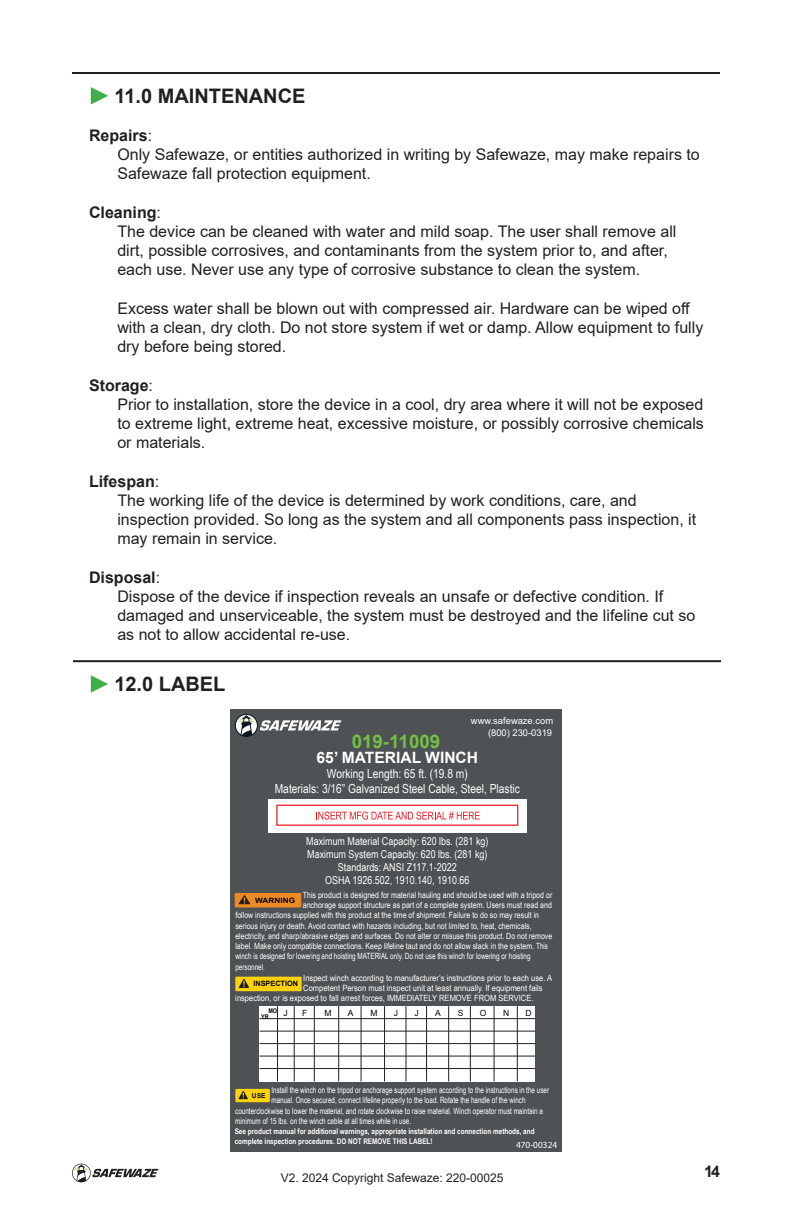
<style>
.page{position:relative;width:792px;height:1224px;background:#fff}
.page>*{position:absolute;margin:0;border:0;box-sizing:border-box;transform-origin:0 0}
.t1{font:700 20px "Arial";color:#231f20}
.t2{font:700 18.8px "Arial";color:#74bf43}
.t3{font:16px/19.2px "Arial";color:#231f20}
.t4{font:700 16px "Arial";color:#231f20}
.t5{font:700 15.6px "Arial";color:#fff}
.t6{font:12.4px/15px "Arial Narrow";color:#fdfefe;text-align:center}
.t7{font:12px "Arial";color:#231f20}
.t8{font:11px/13.2px "Arial Narrow";color:#fdfefe;text-align:center}
.t9{font:9.4px "Arial";color:#fff}
.t10{font:9.4px "Myriad Pro";color:#fff}
.t11{font:8.6px "Arial Narrow";color:#fff}
.t12{font:8.6px "Arial Narrow";color:#fff;scale:.9 1}
.t13{font:8.6px "Arial Narrow";color:#fff;scale:1.07 1}
.t14{font:8.6px "Arial";color:#090506}
.t15{font:700 7.8px/9.4px "Arial Narrow";color:#fff}
.t16{font:700 7.4px "Arial";color:#050504}
.t17{font:700 7.4px "Arial";color:#050504;scale:1.13 1}
.t18{font:700 6.8px "Arial";color:#050504}
.t19{font:700 6.4px "Arial";color:#090506;scale:.86 1}
.s1{color:#40ae49}
.s2{font-weight:400}
.s3{color:#fff}
.s4{font-weight:400;font-size:8.6px}
</style>
<div class="page">
<svg style="left:72px;top:1164px;width:86px;height:18px"></svg>
<hr style="left:72px;top:72px;width:648px;height:2px;background:#231f20">
<hr style="left:73px;top:660px;width:648px;height:2px;background:#231f20">
<div style="left:230px;top:710px;width:332px;height:442px;background:#4e5255"></div>
<div style="left:235px;top:714px;width:22px;height:22px;background:#30373c;border-radius:50%"></div>
<div style="left:235px;top:714px;width:23px;height:23px;border:1px solid #0d1720;border-radius:50%"></div>
<svg style="left:237px;top:715px;width:105px;height:21px"></svg>
<div style="left:268px;top:799px;width:259px;height:34px;background:#fff"></div>
<div style="left:276px;top:805px;width:242px;height:21px;border:1px solid #ee1d23"></div>
<svg style="left:316px;top:812px;width:164px;height:8px"></svg>
<div style="left:235px;top:893px;width:66px;height:14px;background:#ed8b22"></div>
<svg style="left:238px;top:895px;width:12px;height:9px"></svg>
<div style="left:260px;top:1006px;width:275px;height:75px;background:#fff"></div>
<hr style="left:260px;top:1018px;width:275px;height:1px;background:#231f20">
<hr style="left:260px;top:1031px;width:275px;height:1px;background:#231f20">
<hr style="left:260px;top:1043px;width:275px;height:1px;background:#231f20">
<hr style="left:260px;top:1056px;width:275px;height:1px;background:#231f20">
<hr style="left:277px;top:1006px;width:1px;height:75px;background:#231f20">
<hr style="left:294px;top:1006px;width:1px;height:75px;background:#231f20">
<hr style="left:314px;top:1006px;width:1px;height:75px;background:#231f20">
<hr style="left:338px;top:1006px;width:1px;height:75px;background:#231f20">
<hr style="left:361px;top:1006px;width:1px;height:75px;background:#231f20">
<hr style="left:384px;top:1006px;width:1px;height:75px;background:#231f20">
<hr style="left:406px;top:1006px;width:1px;height:75px;background:#231f20">
<hr style="left:426px;top:1006px;width:1px;height:75px;background:#231f20">
<hr style="left:448px;top:1006px;width:1px;height:75px;background:#231f20">
<hr style="left:470px;top:1006px;width:1px;height:75px;background:#231f20">
<hr style="left:517px;top:1006px;width:1px;height:75px;background:#231f20">
<hr style="left:494px;top:1006px;width:1px;height:75px;background:#231f20">
<hr style="left:260px;top:1068px;width:275px;height:1px;background:#231f20">
<div style="left:235px;top:1089px;width:35px;height:13px;background:#fdd10b"></div>
<svg style="left:238px;top:1091px;width:10px;height:8px"></svg>
<div style="left:235px;top:977px;width:67px;height:14px;background:#fdd10b"></div>
<svg style="left:239px;top:979px;width:10px;height:9px"></svg>
<p class="t1" style="left:89px;top:81px;width:218px"><span class="s1">►</span> 11.0 MAINTENANCE</p>
<p class="t4" style="left:89px;top:124px;width:65px">Repairs<span class="s2">:</span></p>
<p class="t3" style="left:117px;top:145px;width:584px">Only Safewaze, or entities authorized in writing by Safewaze, may make repairs to<br>Safewaze fall protection equipment.</p>
<p class="t4" style="left:89px;top:201px;width:74px">Cleaning<span class="s2">:</span></p>
<p class="t3" style="left:117px;top:222px;width:561px">The device can be cleaned with water and mild soap. The user shall remove all dirt, possible corrosives, and contaminants from the system prior to, and after, each use. Never use any type of corrosive substance to clean the system.</p>
<p class="t3" style="left:117px;top:298px;width:588px">Excess water shall be blown out with compressed air. Hardware can be wiped off with a clean, dry cloth. Do not store system if wet or damp. Allow equipment to fully dry before being stored.</p>
<p class="t4" style="left:89px;top:374px;width:66px">Storage<span class="s2">:</span></p>
<p class="t3" style="left:117px;top:394px;width:588px;text-align:justify">Prior to installation, store the device in a cool, dry area where it will not be exposed to extreme light, extreme heat, excessive moisture, or possibly corrosive chemicals or materials.</p>
<p class="t4" style="left:89px;top:470px;width:72px">Lifespan<span class="s2">:</span></p>
<p class="t3" style="left:117px;top:490px;width:580px">The working life of the device is determined by work conditions, care, and inspection provided. So long as the system and all components pass inspection, it may remain in service.</p>
<p class="t4" style="left:89px;top:566px;width:73px">Disposal<span class="s2">:</span></p>
<p class="t3" style="left:117px;top:586px;width:580px">Dispose of the device if inspection reveals an unsafe or defective condition. If damaged and unserviceable, the system must be destroyed and the lifeline cut so as not to allow accidental re-use.</p>
<p class="t1" style="left:89px;top:670px;width:138px"><span class="s1">►</span> 12.0 LABEL</p>
<p class="t2" style="left:352px;top:728px;width:90px">019-11009</p>
<p class="t9" style="left:471px;top:714px;width:84px">www.safewaze.com</p>
<p class="t9" style="left:488px;top:726px;width:65px">(800) 230-0319</p>
<p class="t5" style="left:317px;top:746px;width:163px">65’ MATERIAL WINCH</p>
<p class="t6" style="left:275px;top:766px;width:247px">Working Length: 65 ft. (19.8 m)<br>Materials: 3/16” Galvanized Steel Cable, Steel, Plastic</p>
<p class="t8" style="left:306px;top:834px;width:184px">Maximum Material Capacity: 620 lbs. (281 kg)<br>Maximum System Capacity: 620 lbs. (281 kg)<br><span class="s3">Standards: ANSI Z117.1-2022<br>OSHA 1926.502, 1910.140, 1910.66</span></p>
<p class="t11" style="left:303px;top:888px;width:251px">This product is designed for material hauling and should be used with a tripod or</p>
<p class="t11" style="left:303px;top:899px;width:251px">anchorage support structure as part of a complete system. Users must read and</p>
<p class="t11" style="left:235px;top:909px;width:305px">follow instructions supplied with this product at the time of shipment. Failure to do so may result in</p>
<p class="t11" style="left:235px;top:919px;width:298px">serious injury or death. Avoid contact with hazards including, but not limited to, heat, chemicals,</p>
<p class="t11" style="left:235px;top:930px;width:319px">electricity, and sharp/abrasive edges and surfaces. Do not alter or misuse this product. Do not remove</p>
<p class="t11" style="left:235px;top:940px;width:314px">label. Make only compatible connections. Keep lifeline taut and do not allow slack in the system. This</p>
<p class="t12" style="left:235px;top:950px;width:330px">winch is designed for lowering and hoisting MATERIAL only. Do not use this winch for lowering or hoisting</p>
<p class="t12" style="left:235px;top:960px;width:34px">personnel.</p>
<p class="t17" style="left:255px;top:895px;width:37px">WARNING</p>
<p class="t13" style="left:303px;top:971px;width:234px">Inspect winch according to manufacturer’s instructions prior to each use. A</p>
<p class="t13" style="left:303px;top:981px;width:225px">Competent Person must inspect unit at least annually. If equipment fails</p>
<p class="t13" style="left:235px;top:992px;width:280px">inspection, or is exposed to fall arrest forces, IMMEDIATELY REMOVE FROM SERVICE.</p>
<p class="t16" style="left:253px;top:979px;width:46px">INSPECTION</p>
<p class="t19" style="left:268px;top:1006px;width:24px">MO <span class="s4">J</span></p>
<p class="t14" style="left:302px;top:1007px;width:7px">F</p>
<p class="t14" style="left:325px;top:1007px;width:9px">M</p>
<p class="t14" style="left:348px;top:1007px;width:7px">A</p>
<p class="t14" style="left:371px;top:1007px;width:9px">M</p>
<p class="t14" style="left:394px;top:1007px;width:6px">J</p>
<p class="t14" style="left:415px;top:1007px;width:6px">J</p>
<p class="t14" style="left:435px;top:1007px;width:7px">A</p>
<p class="t14" style="left:458px;top:1007px;width:7px">S</p>
<p class="t14" style="left:480px;top:1007px;width:8px">O</p>
<p class="t14" style="left:503px;top:1007px;width:8px">N</p>
<p class="t14" style="left:525px;top:1007px;width:8px">D</p>
<p class="t19" style="left:261px;top:1012px;width:10px">YR</p>
<p class="t12" style="left:271px;top:1084px;width:310px">Install the winch on the tripod or anchorage support system according to the instructions in the user</p>
<p class="t12" style="left:271px;top:1094px;width:284px">manual. Once secured, connect lifeline properly to the load. Rotate the handle of the winch</p>
<p class="t12" style="left:235px;top:1104px;width:343px">counterclockwise to lower the material, and rotate clockwise to raise material. Winch operator must maintain a</p>
<p class="t12" style="left:235px;top:1115px;width:197px">minimum of 15 lbs. on the winch cable at all times while in use.</p>
<p class="t18" style="left:252px;top:1091px;width:15px">USE</p>
<p class="t15" style="left:235px;top:1126px;width:301px">See product manual for additional warnings, appropriate installation and connection methods, and complete inspection procedures. DO NOT REMOVE THIS LABEL!</p>
<p class="t10" style="left:516px;top:1139px;width:43px">470-00324</p>
<p class="t7" style="left:281px;top:1169px;width:224px">V2. 2024 Copyright Safewaze: 220-00025</p>
<p class="t4" style="left:704px;top:1160px;width:17px">14</p>
</div>
